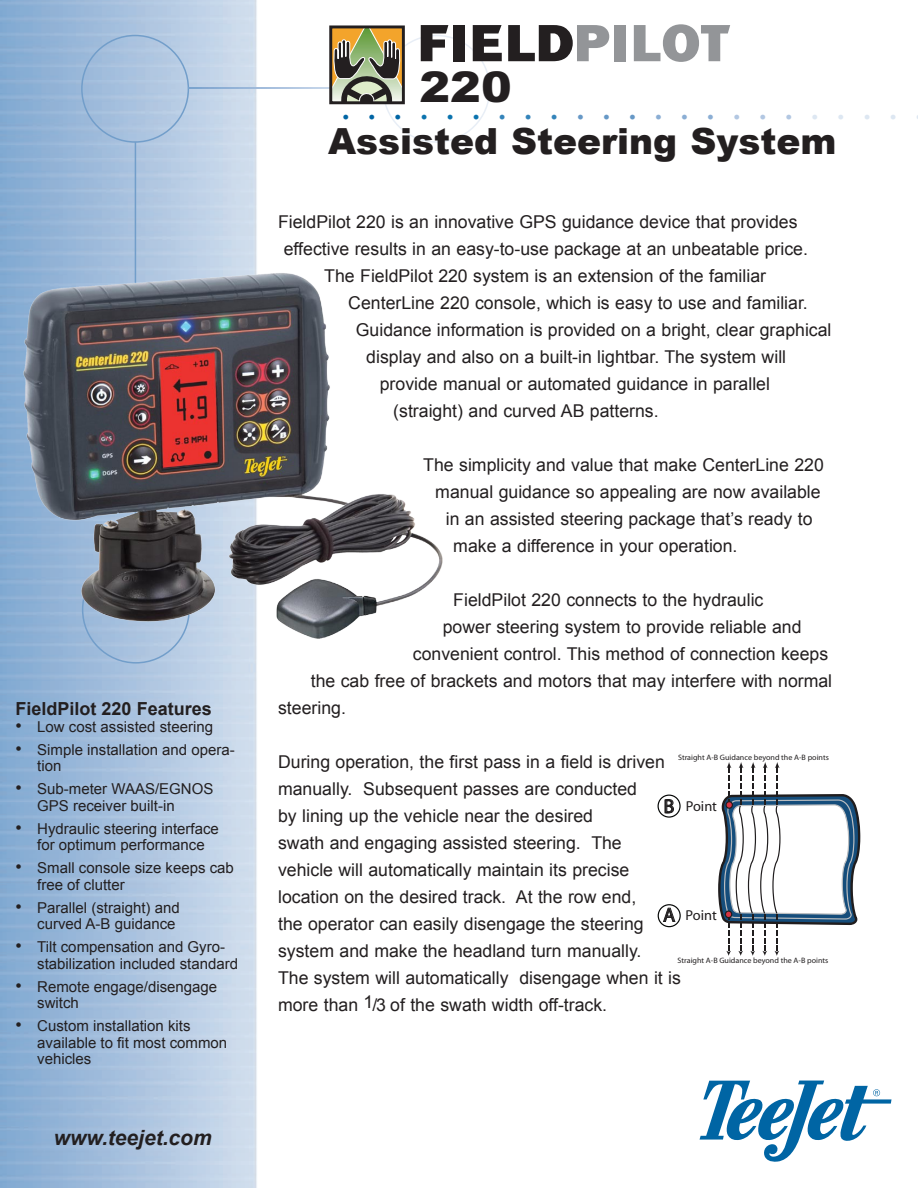
<style>
.page{position:relative;width:918px;height:1188px;background:#fff}
.page>*{position:absolute;margin:0;border:0;box-sizing:border-box;transform-origin:0 0}
.t1{font:900 42.45px "Arial";color:#231f20;scale:1.08 1}
.t2{font:900 36px "Arial";color:#231f20}
.t3{font:italic 700 21px "Arial";color:#231f20}
.t4{font:19.35px "Arial";color:#dde7f2}
.Default{font:700 18px "Arial";color:#231f20}
.t5{font:18px/39.5px "Arial";color:#231f20}
.t6{font:17.7px/27px "Arial";color:#231f20}
.Bullets{font:15px/16.5px "Arial";color:#231f20}
.t7{font:14.4px "Myriad";color:#201d1e}
.t8{font:7.8px "Myriad";color:#201d1e}
.s1{color:#0065a4}
.s2{color:#0b73ae}
.s3{color:#3484ba}
.s4{color:#6698c6}
.s5{color:#8baed4}
.s6{color:#b2c7e2}
.s7{font-size:19.8px}
</style>
<div class="page">
<img style="left:0;top:0;width:861px;height:1188px">
<div style="left:81px;top:35px;width:108px;height:108px;border:2px solid #729eca;border-radius:50%"></div>
<hr style="left:135px;top:142px;width:1px;height:414px;background:#729eca">
<svg style="left:188px;top:87px;width:141px;height:2px"></svg>
<svg style="left:700px;top:1081px;width:192px;height:81px"></svg>
<img style="left:9px;top:260px;width:448px;height:399px">
<svg style="left:330px;top:16px;width:75px;height:95px"></svg>
<div style="left:329px;top:25px;width:76px;height:79px;border:3px solid #231f20"></div>
<svg style="left:421px;top:25px;width:27px;height:36px"></svg>
<div style="left:453px;top:25px;width:12px;height:36px;background:#231f20"></div>
<svg style="left:472px;top:16px;width:258px;height:95px"></svg>
<svg style="left:658px;top:904px;width:23px;height:23px"></svg>
<svg style="left:658px;top:795px;width:23px;height:23px"></svg>
<svg style="left:718px;top:762px;width:142px;height:194px"></svg>
<p class="Default" style="left:16px;top:697px;width:198px">FieldPilot 220 Features</p>
<p class="Bullets" style="left:37px;top:719px;width:177px">Low cost assisted steering</p>
<p class="Bullets" style="left:37px;top:741px;width:199px">Simple installation and opera&shy;tion</p>
<p class="Bullets" style="left:37px;top:781px;width:178px">Sub-meter WAAS/EGNOS<br>GPS receiver built-in</p>
<p class="Bullets" style="left:37px;top:820px;width:183px">Hydraulic steering interface for optimum performance</p>
<p class="Bullets" style="left:37px;top:860px;width:198px">Small console size keeps cab free of clutter</p>
<p class="Bullets" style="left:37px;top:899px;width:144px">Parallel (straight) and curved A-B guidance</p>
<p class="Bullets" style="left:37px;top:939px;width:202px">Tilt compensation and Gyro&shy;stabilization included standard</p>
<p class="Bullets" style="left:37px;top:978px;width:182px">Remote engage/disengage switch</p>
<p class="Bullets" style="left:37px;top:1018px;width:192px">Custom installation kits available to fit most common vehicles</p>
<p class="t5" style="left:16px;top:714px;width:8px;line-height:23px">• •</p>
<p class="t5" style="left:16px;top:768px;width:8px;text-align:justify">• • • • • • •</p>
<p class="t3" style="left:54px;top:1124px;width:159px">www.teejet.com</p>
<p class="t1" style="left:420px;top:56px;width:87px">220</p>
<p class="t4" style="left:343px;top:104px;width:555px"><span class="s1">•••</span><span class="s2">•••</span><span class="s3">•••</span><span class="s4">•••</span><span class="s5">•••</span><span class="s6">•••</span>••••</p>
<p class="t2" style="left:328px;top:115px;width:510px">Assisted Steering System</p>
<p class="t6" style="left:278px;top:208px;width:521px">FieldPilot 220 is an innovative GPS guidance device that provides</p>
<p class="t6" style="left:284px;top:235px;width:526px">effective results in an easy-to-use package at an unbeatable price.</p>
<p class="t6" style="left:324px;top:262px;width:443px">The FieldPilot 220 system is an extension of the familiar</p>
<p class="t6" style="left:348px;top:289px;width:461px">CenterLine 220 console, which is easy to use and familiar.</p>
<p class="t6" style="left:356px;top:316px;width:477px">Guidance information is provided on a bright, clear graphical</p>
<p class="t6" style="left:366px;top:343px;width:421px">display and also on a built-in lightbar. The system will</p>
<p class="t6" style="left:380px;top:370px;width:392px">provide manual or automated guidance in parallel</p>
<p class="t6" style="left:393px;top:397px;width:267px">(straight) and curved AB patterns.</p>
<p class="t6" style="left:423px;top:451px;width:402px">The simplicity and value that make CenterLine 220</p>
<p class="t6" style="left:435px;top:478px;width:387px">manual guidance so appealing are now available</p>
<p class="t6" style="left:446px;top:505px;width:368px">in an assisted steering package that’s ready to</p>
<p class="t6" style="left:453px;top:532px;width:286px">make a difference in your operation.</p>
<p class="t6" style="left:453px;top:586px;width:312px">FieldPilot 220 connects to the hydraulic</p>
<p class="t6" style="left:443px;top:613px;width:360px">power steering system to provide reliable and</p>
<p class="t6" style="left:413px;top:640px;width:417px">convenient control. This method of connection keeps</p>
<p class="t6" style="left:311px;top:667px;width:523px">the cab free of brackets and motors that may interfere with normal</p>
<p class="t6" style="left:278px;top:694px;width:69px">steering.</p>
<p class="t6" style="left:278px;top:748px;width:404px">During operation, the first pass in a field is driven manually. Subsequent passes are conducted<br>by lining up the vehicle near the desired<br>swath and engaging assisted steering. The vehicle will automatically maintain its precise location on the desired track. At the row end,<br>the operator can easily disengage the steering system and make the headland turn manually.<br>The system will automatically disengage when it is more than 1/3 of the swath width off-track.</p>
<p class="t8" style="left:678px;top:754px;width:152px">Straight A-B Guidance beyond the A-B points</p>
<p class="t7" style="left:664px;top:799px;width:55px"><span class="s7">B</span> Point</p>
<p class="t7" style="left:663px;top:908px;width:55px"><span class="s7">A</span> Point</p>
<p class="t8" style="left:678px;top:957px;width:152px">Straight A-B Guidance beyond the A-B points</p>
</div>
